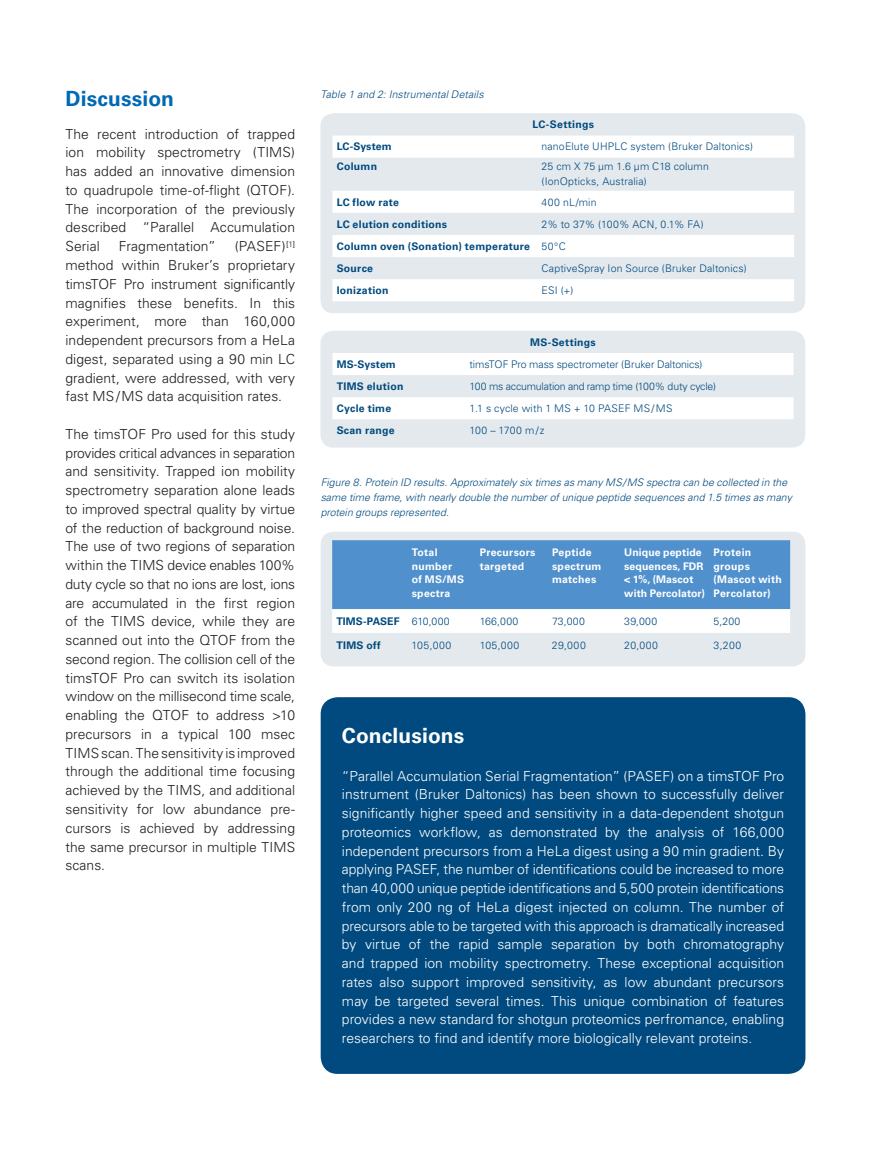
<style>
.page{position:relative;width:871px;height:1165px;background:#fff}
.page>*{position:absolute;margin:0;border:0;box-sizing:border-box;transform-origin:0 0}
.t1{font:700 21px "Univers LT Std";letter-spacing:.005em;color:#fff}
.t2{font:700 21px "Univers LT Std";letter-spacing:.01em;color:#0069b4}
.t3{font:300 13.8px/18.8px "Univers LT Std";letter-spacing:.005em;color:#1d1d1b;text-align:justify}
.t4{font:300 13.8px/18.8px "Univers LT Std";color:#fff;text-align:justify}
.t5{font:300 10.5px/15.8px "Univers LT Std";letter-spacing:.01em;color:#004a7f}
.t6{font:italic 300 10.5px/15px "Univers LT Std";color:#004a7f}
.t7{font:700 10.5px/22px "Univers LT Std";letter-spacing:.025em;color:#004a7f}
.t8{font:700 10.5px/13.5px "Univers LT Std";letter-spacing:.025em;color:#fff}
.t9{font:300 10.5px "Univers LT Std";letter-spacing:-.015em;color:#004a7f}
.t10{font:700 10.5px "Univers LT Std";letter-spacing:.005em;color:#004a7f}
.t11{font:700 10.5px "Univers LT Std";color:#004a7f}
.s1{font-weight:300}
</style>
<div class="page">
<div style="left:320px;top:113px;width:485px;height:200px;background:#e4e9ed;border-radius:13px"></div>
<svg style="left:332px;top:135px;width:462px;height:166px;fill:#fff"></svg>
<div style="left:320px;top:331px;width:485px;height:116px;background:#e4e9ed;border-radius:13px"></div>
<svg style="left:332px;top:353px;width:461px;height:66px"></svg>
<div style="left:321px;top:697px;width:484px;height:376px;background:#004a7f;border-radius:17px"></div>
<div style="left:321px;top:531px;width:484px;height:135px;background:#e4e9ed;border-radius:13px"></div>
<svg style="left:332px;top:540px;width:458px;height:93px;background:#7dacd9"></svg>
<h1 class="t2" style="left:65px;top:87px;width:110px">Discussion</h1>
<p class="t3" style="left:65px;top:124px;width:231px">The recent introduction of trapped ion mobility spectrometry (TIMS) has added an innovative dimension to quadrupole time-of-flight (QTOF).<br>The incorporation of the previously described “Parallel Accumulation Serial</p>
<p class="t3" style="left:65px;top:237px;width:231px;text-indent:169px">(PASEF)<sup>[</sup><sup>1</sup><sup>] </sup>method within Bruker’s proprietary timsTOF Pro instrument significantly magnifies these benefits. In this experiment, more than 160,000 independent precursors from a HeLa digest, separated using a 90 min LC gradient, were addressed, with very fast MS/MS data acquisition rates.</p>
<p class="t3" style="left:65px;top:424px;width:231px">The timsTOF Pro used for this study provides critical advances in separation and sensitivity. Trapped ion mobility spectrometry separation alone leads to improved spectral quality by virtue of the reduction of background noise.<br>The use of two regions of separation within the TIMS device enables 100% duty cycle so that no ions are lost, ions are accumulated in the first region of the TIMS device, while they are scanned out into the QTOF from the second region. The collision cell of the timsTOF Pro can switch its isolation window on the millisecond time scale, enabling the QTOF to address &gt;10 precursors in a typical 100 msec TIMS scan. The sensitivity is improved through the additional time focusing achieved by the TIMS, and additional sensitivity for low abundance pre&shy;cursors is achieved by addressing the same precursor in multiple TIMS scans.</p>
<p class="t3" style="left:119px;top:237px;width:98px">Fragmentation”</p>
<p class="t6" style="left:320px;top:87px;width:165px">Table 1 and 2: Instrumental Details</p>
<p class="t7" style="left:533px;top:114px;width:63px">LC-Settings</p>
<p class="t11" style="left:337px;top:140px;width:56px">LC-System</p>
<p class="t5" style="left:542px;top:139px;width:213px">nanoElute UHPLC system (Bruker Daltonics)</p>
<p class="t7" style="left:337px;top:155px;width:42px">Column</p>
<p class="t5" style="left:542px;top:158px;width:169px">25 cm X 75 µm 1.6 µm C18 column (IonOpticks, Australia)</p>
<p class="t7" style="left:337px;top:191px;width:64px">LC flow rate</p>
<p class="t5" style="left:542px;top:194px;width:56px">400 nL/min</p>
<p class="t7" style="left:337px;top:213px;width:112px">LC elution conditions</p>
<p class="t7" style="left:337px;top:213px;width:368px;text-indent:205px"><span class="s1">2% to 37% (100% ACN, 0.1% FA)<br></span>Column oven (Sonation) temperature <span class="s1">50°C<br></span>Source</p>
<p class="t5" style="left:542px;top:260px;width:206px">CaptiveSpray Ion Source (Bruker Daltonics)</p>
<p class="t7" style="left:337px;top:279px;width:53px">Ionization</p>
<p class="t5" style="left:542px;top:282px;width:33px">ESI (+)</p>
<p class="t7" style="left:530px;top:331px;width:67px">MS-Settings</p>
<p class="t10" style="left:337px;top:358px;width:61px">MS-System</p>
<p class="t5" style="left:469px;top:356px;width:234px">timsTOF Pro mass spectrometer (Bruker Daltonics)</p>
<p class="t7" style="left:337px;top:375px;width:68px">TIMS elution</p>
<p class="t9" style="left:469px;top:380px;width:248px">100 ms accumulation and ramp time (100% duty cycle)</p>
<p class="t7" style="left:337px;top:397px;width:56px">Cycle time</p>
<p class="t5" style="left:469px;top:400px;width:204px">1.1 s cycle with 1 MS + 10 PASEF MS/MS</p>
<p class="t7" style="left:337px;top:419px;width:59px">Scan range</p>
<p class="t5" style="left:469px;top:422px;width:77px">100 – 1700 m/z</p>
<p class="t6" style="left:321px;top:475px;width:473px">Figure 8. Protein ID results. Approximately six times as many MS/MS spectra can be collected in the same time frame, with nearly double the number of unique peptide sequences and 1.5 times as many protein groups represented.</p>
<p class="t8" style="left:412px;top:546px;width:54px">Total number of MS/MS spectra</p>
<p class="t8" style="left:480px;top:546px;width:57px">Precursors targeted</p>
<p class="t8" style="left:552px;top:546px;width:51px">Peptide spectrum matches</p>
<p class="t8" style="left:624px;top:546px;width:82px">Unique peptide sequences, FDR &lt; 1%, (Mascot with Percolator)</p>
<p class="t8" style="left:714px;top:546px;width:70px">Protein groups (Mascot with<br>Percolator)</p>
<p class="t10" style="left:336px;top:615px;width:115px">TIMS-PASEF <span class="s1">610,000</span></p>
<p class="t5" style="left:480px;top:613px;width:40px">166,000</p>
<p class="t5" style="left:552px;top:613px;width:34px">73,000</p>
<p class="t5" style="left:624px;top:613px;width:34px">39,000</p>
<p class="t5" style="left:714px;top:613px;width:28px">5,200</p>
<p class="t7" style="left:336px;top:634px;width:46px">TIMS off</p>
<p class="t5" style="left:412px;top:637px;width:41px">105,000</p>
<p class="t5" style="left:480px;top:637px;width:41px">105,000</p>
<p class="t5" style="left:552px;top:637px;width:35px">29,000</p>
<p class="t5" style="left:624px;top:637px;width:35px">20,000</p>
<p class="t5" style="left:713px;top:637px;width:29px">3,200</p>
<h1 class="t1" style="left:342px;top:723px;width:124px">Conclusions</h1>
<p class="t4" style="left:342px;top:766px;width:444px">“Parallel Accumulation Serial Fragmentation” (PASEF) on a timsTOF Pro instrument (Bruker Daltonics) has been shown to successfully deliver significantly higher speed and sensitivity in a data-dependent shotgun proteomics workflow, as demonstrated by the analysis of 166,000 independent precursors from a HeLa digest using a 90 min gradient. By applying PASEF, the number of identifications could be increased to more than 40,000 unique peptide identifications and 5,500 protein identifications from only 200 ng of HeLa digest injected on column. The number of precursors able to be targeted with this approach is dramatically increased by virtue of the rapid sample separation by both chromatography and trapped ion mobility spectrometry. These exceptional acquisition rates also support improved sensitivity, as low abundant precursors may be targeted several times. This unique combination of features provides a new standard for shotgun proteomics perfromance, enabling researchers to find and identify more biologically relevant proteins.</p>
</div>
